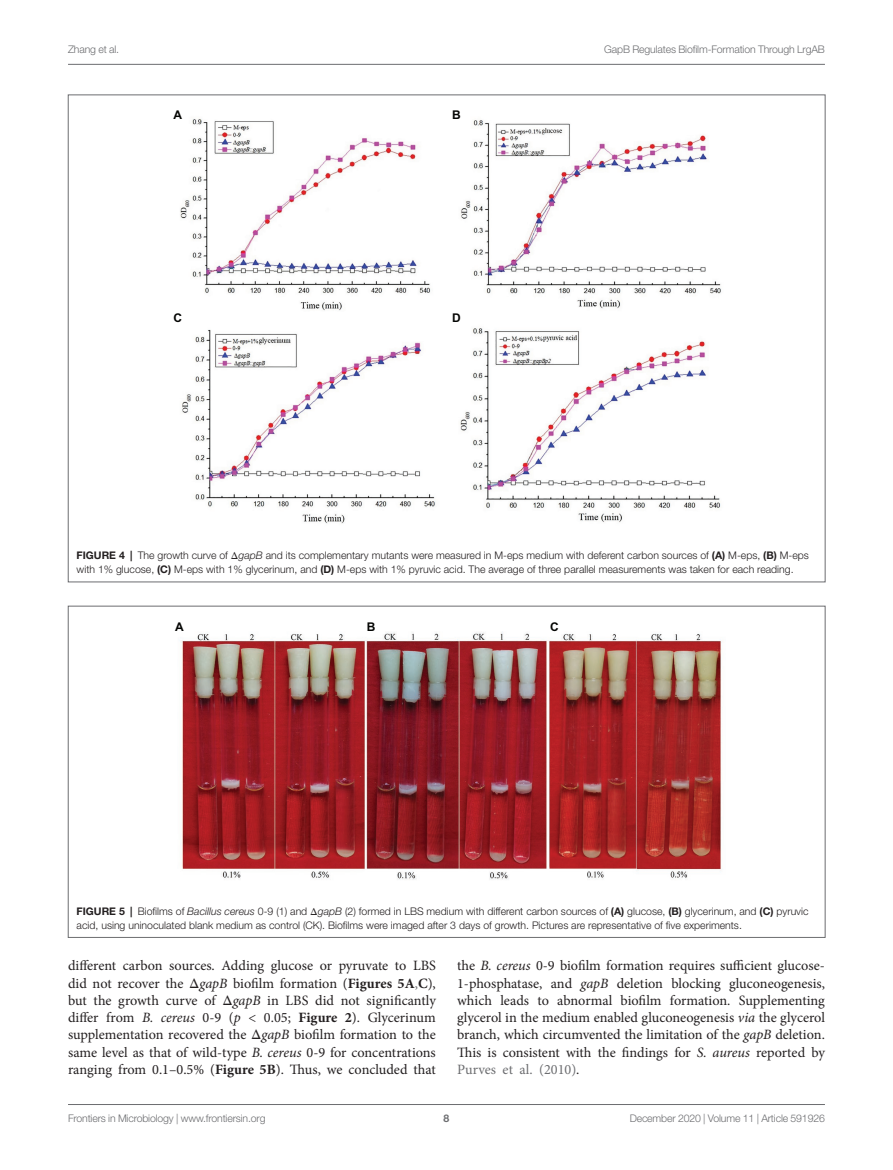
<style>
.page{position:relative;width:893px;height:1170px;background:#fff}
.page>*{position:absolute;margin:0;border:0;box-sizing:border-box;transform-origin:0 0}
.TEXT_FLUSH{font:14.25px/17.2px "Minion Pro";color:#231f20;text-align:justify}
.t1{font:700 12px "Arial";color:#040503}
.FIG_LEG{font:300 10.5px/14.2px "Helvetica Neue LT Std";color:#231f20}
.t2{font:300 10.5px "Helvetica Neue LT Std";letter-spacing:-.015em;color:#6c6d70}
.t3{font:700 10.5px "Helvetica Neue LT Std";color:#6c6d70}
.s1{font-weight:700}
.s2{font-family:"STIX General";font-weight:400}
.s3{font-style:italic}
.s4{font-family:"STIX General"}
.s5{color:#6c6d70}
</style>
<div class="page">
<hr style="left:68px;top:64px;width:757px;height:1px;background:#6c6d70">
<hr style="left:68px;top:1104px;width:757px;height:1px;background:#6c6d70">
<img style="left:180px;top:118px;width:541px;height:406px">
<img style="left:181px;top:632px;width:541px;height:248px">
<p class="t2" style="left:68px;top:42px;width:53px">Zhang et al.</p>
<p class="t2" style="left:604px;top:42px;width:222px">GapB Regulates Biofilm-Formation Through LrgAB</p>
<p class="t1" style="left:173px;top:106px;width:10px">A</p>
<p class="t1" style="left:452px;top:106px;width:10px">B</p>
<p class="t1" style="left:173px;top:310px;width:10px">C</p>
<p class="t1" style="left:452px;top:310px;width:10px">D</p>
<p class="FIG_LEG" style="left:77px;top:548px;width:734px"><span class="s1">FIGURE 4 |</span> The growth curve of <span class="s2">Δ</span><span class="s3">gapB</span> and its complementary mutants were measured in M-eps medium with deferent carbon sources of <span class="s1">(A)</span> M-eps, <span class="s1">(B)</span> M-eps with 1% glucose, <span class="s1">(C)</span> M-eps with 1% glycerinum, and <span class="s1">(D)</span> M-eps with 1% pyruvic acid. The average of three parallel measurements was taken for each reading.</p>
<p class="t1" style="left:175px;top:618px;width:10px">A</p>
<p class="t1" style="left:367px;top:618px;width:10px">B</p>
<p class="t1" style="left:550px;top:618px;width:10px">C</p>
<p class="FIG_LEG" style="left:77px;top:903px;width:733px"><span class="s1">FIGURE 5 |</span> Biofilms of <span class="s3">Bacillus cereus</span> 0-9 (1) and <span class="s2">Δ</span><span class="s3">gapB</span> (2) formed in LBS medium with different carbon sources of <span class="s1">(A)</span> glucose, <span class="s1">(B)</span> glycerinum, and <span class="s1">(C)</span> pyruvic acid, using uninoculated blank medium as control (CK). Biofilms were imaged after 3 days of growth. Pictures are representative of five experiments.</p>
<p class="TEXT_FLUSH" style="left:68px;top:957px;width:369px">different carbon sources. Adding glucose or pyruvate to LBS did not recover the <span class="s4">Δ</span><span class="s3">gapB</span> biofilm formation (<span class="s1">Figures 5A</span><span class="s5">,</span><span class="s1">C</span>), but the growth curve of <span class="s4">Δ</span><span class="s3">gapB</span> in LBS did not significantly differ from <span class="s3">B. cereus</span> 0-9 (<span class="s3">p</span> &lt; 0.05; <span class="s1">Figure 2</span>). Glycerinum supplementation recovered the <span class="s4">Δ</span><span class="s3">gapB</span> biofilm formation to the same level as that of wild-type <span class="s3">B. cereus</span> 0-9 for concentrations ranging from 0.1–0.5% (<span class="s1">Figure 5B</span>). Thus, we concluded that</p>
<p class="TEXT_FLUSH" style="left:457px;top:957px;width:369px">the <span class="s3">B. cereus</span> 0-9 biofilm formation requires sufficient glucose-1-phosphatase, and <span class="s3">gapB</span> deletion blocking gluconeogenesis, which leads to abnormal biofilm formation. Supplementing glycerol in the medium enabled gluconeogenesis <span class="s3">via</span> the glycerol branch, which circumvented the limitation of the <span class="s3">gapB</span> deletion.<br>This is consistent with the findings for <span class="s3">S. aureus</span> reported by <span class="s5">Purves et al. (2010)</span>.</p>
<p class="t2" style="left:68px;top:1111px;width:199px">Frontiers in Microbiology | www.frontiersin.org</p>
<p class="t3" style="left:444px;top:1111px;width:7px">8</p>
<p class="t2" style="left:630px;top:1111px;width:197px">December 2020 | Volume 11 | Article 591926</p>
</div>
